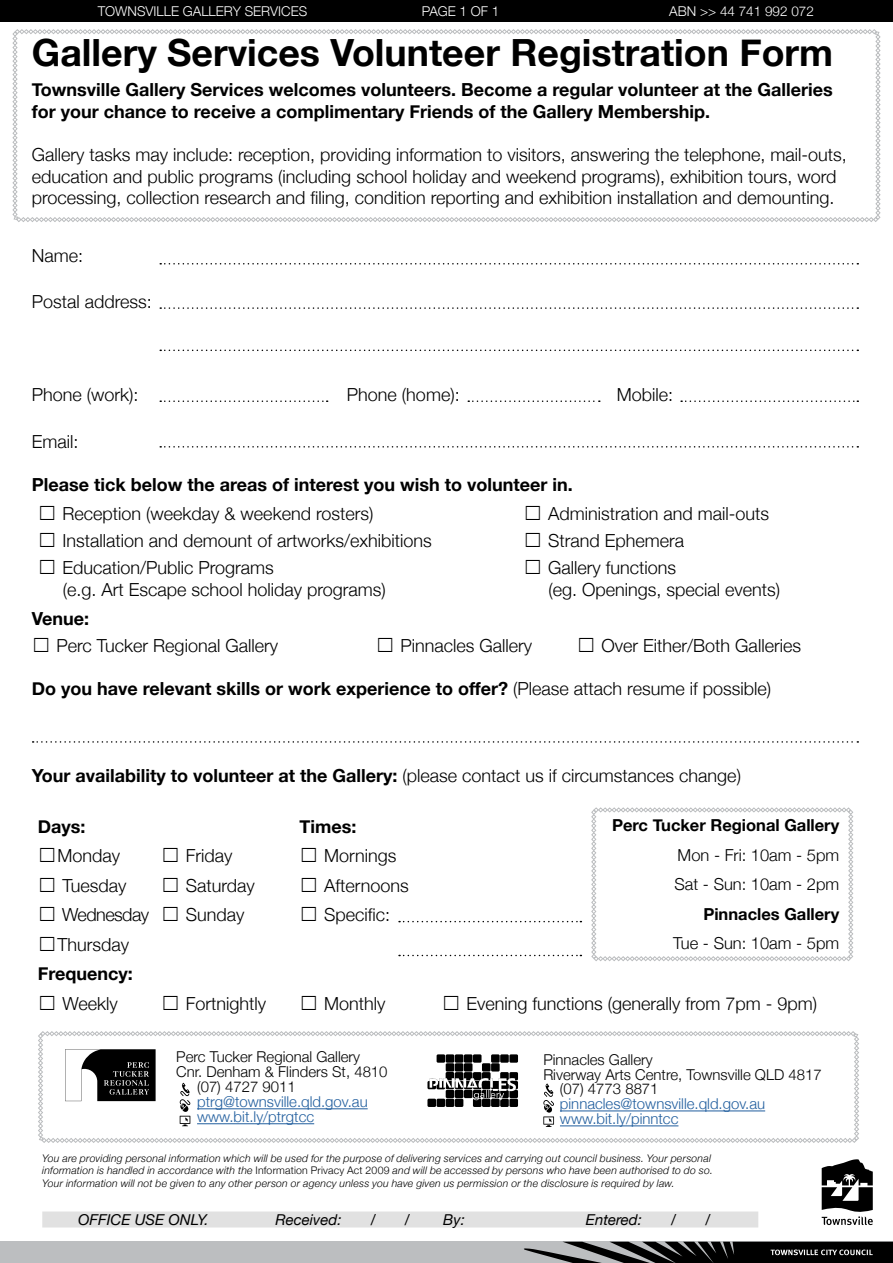
<style>
.page{position:relative;width:893px;height:1263px;background:#fff}
.page>*{position:absolute;margin:0;border:0;box-sizing:border-box;transform-origin:0 0}
.t1{font:700 37.5px "Helvetica Neue";color:#000}
.t2{font:300 18px/21.6px "Helvetica Neue";color:#000}
.t3{font:700 18px/21.6px "Helvetica Neue";color:#000}
.t4{font:300 18px "Helvetica Neue";letter-spacing:-.03em;color:#000}
.t5{font:300 16.5px "Helvetica Neue";color:#000}
.t6{font:700 16.5px "Helvetica Neue";color:#000}
.t7{font:300 15px "Helvetica Neue";color:#000}
.t8{font:300 15px/15px "Helvetica Neue";color:#215e9e}
.t9{font:italic 15px "Helvetica Neue";color:#000}
.t10{font:300 13.5px "Helvetica Neue";color:#fff}
.t11{font:italic 300 10.5px/12.6px "Helvetica Neue";letter-spacing:.02em;color:#000}
.s1{font-weight:300}
.s2{font-style:normal}
</style>
<div class="page">
<svg style="left:12px;top:29px;width:868px;height:193px"></svg>
<div style="left:43px;top:1212px;width:715px;height:15px;background:#e1e1e1"></div>
<div style="left:0;top:1242px;width:893px;height:21px;background:#bcbec0"></div>
<svg style="left:822px;top:1159px;width:51px;height:66px"></svg>
<svg style="left:524px;top:1242px;width:369px;height:21px"></svg>
<svg style="left:33px;top:741px;width:825px;height:2px"></svg>
<svg style="left:160px;top:307px;width:698px;height:2px"></svg>
<svg style="left:160px;top:350px;width:698px;height:1px"></svg>
<svg style="left:160px;top:400px;width:168px;height:2px"></svg>
<svg style="left:681px;top:400px;width:177px;height:2px"></svg>
<svg style="left:468px;top:400px;width:132px;height:2px"></svg>
<svg style="left:160px;top:446px;width:698px;height:2px"></svg>
<svg style="left:160px;top:263px;width:698px;height:1px"></svg>
<svg style="left:399px;top:921px;width:182px;height:1px"></svg>
<svg style="left:591px;top:807px;width:262px;height:154px"></svg>
<svg style="left:399px;top:955px;width:182px;height:1px"></svg>
<svg style="left:38px;top:1031px;width:821px;height:112px"></svg>
<div style="left:0;top:0;width:893px;height:21px;background:#000"></div>
<p class="t10" style="left:98px;top:1px;width:211px">TOWNSVILLE GALLERY SERVICES</p>
<p class="t10" style="left:422px;top:1px;width:79px">PAGE 1 OF 1</p>
<p class="t10" style="left:669px;top:1px;width:146px">ABN &gt;&gt; 44 741 992 072</p>
<h1 class="t1" style="left:32px;top:24px;width:803px">Gallery Services Volunteer Registration Form</h1>
<p class="t3" style="left:32px;top:79px;width:802px">Townsville Gallery Services welcomes volunteers. Become a regular volunteer at the Galleries for your chance to receive a complimentary Friends of the Gallery Membership.</p>
<p class="t2" style="left:32px;top:143px;width:816px">Gallery tasks may include: reception, providing information to visitors, answering the telephone, mail-outs, education and public programs (including school holiday and weekend programs), exhibition tours, word processing, collection research and filing, condition reporting and exhibition installation and demounting.</p>
<p class="t2" style="left:32px;top:243px;width:53px">Name:</p>
<p class="t2" style="left:32px;top:290px;width:122px">Postal address:</p>
<p class="t2" style="left:32px;top:383px;width:108px">Phone (work):</p>
<p class="t2" style="left:347px;top:383px;width:114px">Phone (home):</p>
<p class="t2" style="left:617px;top:383px;width:58px">Mobile:</p>
<p class="t2" style="left:32px;top:429px;width:48px">Email:</p>
<p class="t3" style="left:32px;top:474px;width:542px">Please tick below the areas of interest you wish to volunteer in.</p>
<p class="t2" style="left:38px;top:502px;width:337px">□ Reception (weekday &amp; weekend rosters)</p>
<p class="t2" style="left:38px;top:529px;width:396px">□ Installation and demount of artworks/exhibitions</p>
<p class="t2" style="left:63px;top:556px;width:324px;text-indent:-25px">□ Education/Public Programs<br>(e.g. Art Escape school holiday programs)</p>
<p class="t2" style="left:523px;top:502px;width:247px">□ Administration and mail-outs</p>
<p class="t2" style="left:523px;top:529px;width:162px">□ Strand Ephemera</p>
<p class="t2" style="left:548px;top:556px;width:233px;text-indent:-25px">□ Gallery functions<br>(eg. Openings, special events)</p>
<p class="t3" style="left:32px;top:608px;width:59px">Venue:</p>
<p class="t2" style="left:32px;top:634px;width:248px">□ Perc Tucker Regional Gallery</p>
<p class="t2" style="left:376px;top:634px;width:158px">□ Pinnacles Gallery</p>
<p class="t2" style="left:577px;top:634px;width:226px">□ Over Either/Both Galleries</p>
<p class="t3" style="left:32px;top:678px;width:741px">Do you have relevant skills or work experience to offer? <span class="s1">(Please attach resume if possible)</span></p>
<p class="t3" style="left:32px;top:765px;width:711px">Your availability to volunteer at the Gallery: <span class="s1">(please contact us if circumstances change)</span></p>
<p class="t3" style="left:38px;top:816px;width:49px">Days:</p>
<p class="t3" style="left:299px;top:816px;width:58px">Times:</p>
<p class="t6" style="left:612px;top:812px;width:229px">Perc Tucker Regional Gallery</p>
<p class="t2" style="left:38px;top:844px;width:84px">□Monday</p>
<p class="t2" style="left:161px;top:844px;width:73px">□ Friday</p>
<p class="t2" style="left:299px;top:844px;width:98px">□ Mornings</p>
<p class="t5" style="left:678px;top:841px;width:163px">Mon - Fri: 10am - 5pm</p>
<p class="t2" style="left:38px;top:874px;width:90px">□ Tuesday</p>
<p class="t2" style="left:161px;top:874px;width:95px">□ Saturday</p>
<p class="t2" style="left:299px;top:874px;width:111px">□ Afternoons</p>
<p class="t5" style="left:674px;top:871px;width:166px">Sat - Sun: 10am - 2pm</p>
<p class="t4" style="left:38px;top:900px;width:208px">□ Wednesday □ Sunday</p>
<p class="t2" style="left:299px;top:903px;width:92px">□ Specific:</p>
<p class="t6" style="left:703px;top:901px;width:137px">Pinnacles Gallery</p>
<p class="t2" style="left:38px;top:933px;width:93px">□Thursday</p>
<p class="t5" style="left:673px;top:930px;width:167px">Tue - Sun: 10am - 5pm</p>
<p class="t3" style="left:38px;top:964px;width:97px">Frequency:</p>
<p class="t2" style="left:38px;top:992px;width:82px">□ Weekly</p>
<p class="t2" style="left:161px;top:992px;width:106px">□ Fortnightly</p>
<p class="t2" style="left:299px;top:992px;width:87px">□ Monthly</p>
<p class="t2" style="left:442px;top:992px;width:377px">□ Evening functions (generally from 7pm - 9pm)</p>
<p class="t7" style="left:176px;top:1045px;width:185px">Perc Tucker Regional Gallery</p>
<p class="t7" style="left:176px;top:1060px;width:213px">Cnr. Denham &amp; Flinders St, 4810</p>
<p class="t7" style="left:197px;top:1075px;width:100px">(07) 4727 9011</p>
<p class="t8" style="left:197px;top:1093px;width:172px">ptrg@townsville.qld.gov.au www.bit.ly/ptrgtcc</p>
<p class="t7" style="left:543px;top:1047px;width:111px">Pinnacles Gallery</p>
<p class="t7" style="left:543px;top:1062px;width:280px">Riverway Arts Centre, Townsville QLD 4817</p>
<p class="t7" style="left:560px;top:1077px;width:100px">(07) 4773 8871</p>
<p class="t8" style="left:560px;top:1096px;width:207px">pinnacles@townsville.qld.gov.au www.bit.ly/pinntcc</p>
<p class="t11" style="left:42px;top:1151px;width:672px">You are providing personal information which will be used for the purpose of delivering services and carrying out council business. Your personal information is handled in accordance with the <span class="s2">Information Privacy Act 2009</span> and will be accessed by persons who have been authorised to do so.<br>Your information will not be given to any other person or agency unless you have given us permission or the disclosure is required by law.</p>
<p class="t9" style="left:78px;top:1208px;width:132px">OFFICE USE ONLY.</p>
<p class="t9" style="left:275px;top:1208px;width:68px">Received:</p>
<p class="t9" style="left:371px;top:1208px;width:6px">/</p>
<p class="t9" style="left:405px;top:1208px;width:6px">/</p>
<p class="t9" style="left:443px;top:1208px;width:23px">By:</p>
<p class="t9" style="left:586px;top:1208px;width:58px">Entered:</p>
<p class="t9" style="left:671px;top:1208px;width:6px">/</p>
<p class="t9" style="left:705px;top:1208px;width:6px">/</p>
</div>
